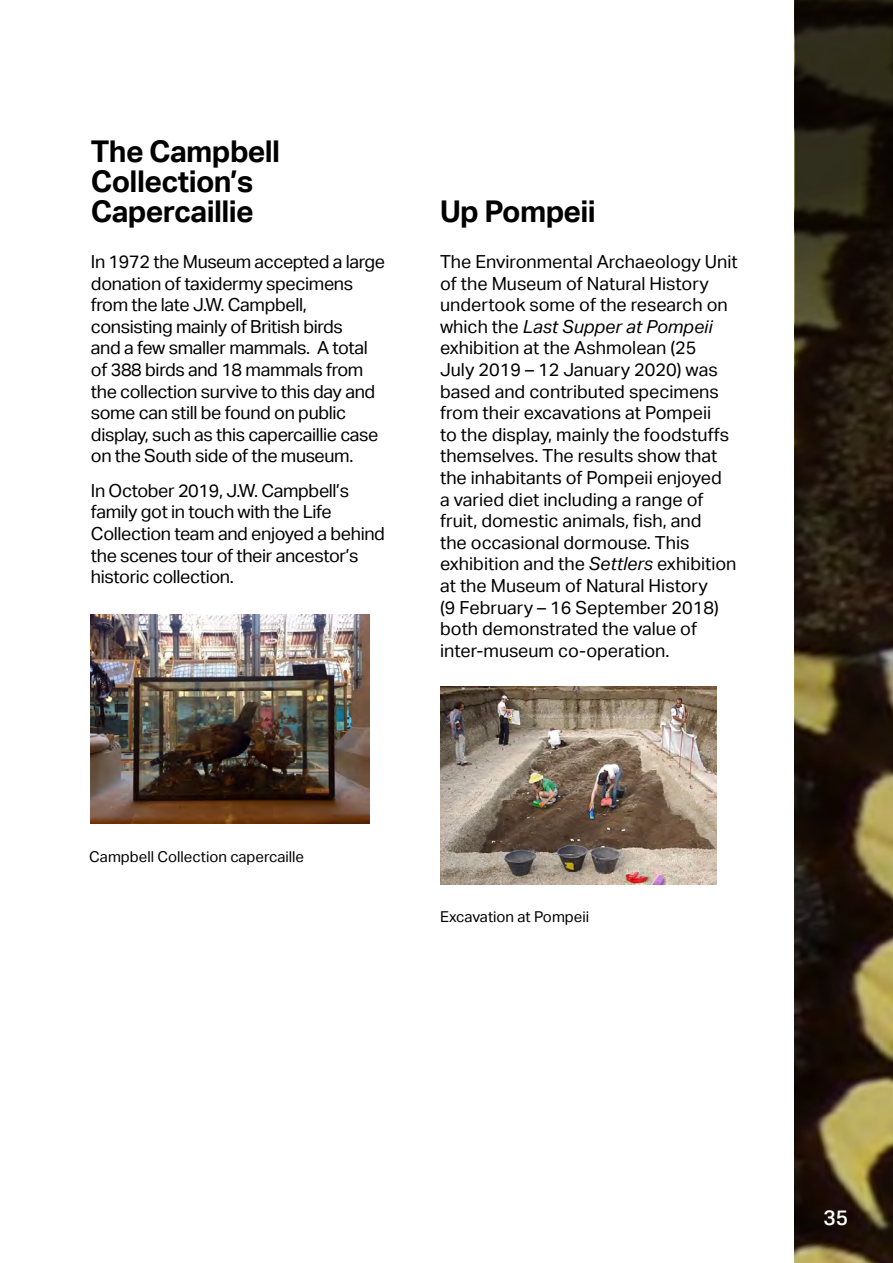
<style>
.page{position:relative;width:893px;height:1263px;background:#fff}
.page>*{position:absolute;margin:0;border:0;box-sizing:border-box;transform-origin:0 0}
.t1{font:700 30px/30px "Aktiv Grotesk";letter-spacing:-.02em;color:#000}
.t2{font:500 21px "Aktiv Grotesk";color:#fff}
.t3{font:18px/21.6px "Aktiv Grotesk";letter-spacing:-.015em;color:#000}
.t4{font:15px "Aktiv Grotesk";color:#000}
.s1{font-style:italic}
</style>
<div class="page">
<svg style="left:794px;top:0;width:99px;height:1263px;background:#342a17"></svg>
<img style="left:91px;top:614px;width:279px;height:210px">
<img style="left:440px;top:686px;width:276px;height:198px">
<p class="t1" style="left:91px;top:136px;width:191px">The Campbell<br>Collection’s<br>Capercaillie</p>
<p class="t3" style="left:91px;top:251px;width:296px">In 1972 the Museum accepted a large donation of taxidermy specimens from the late J.W. Campbell, consisting mainly of British birds<br>and a few smaller mammals. A total of 388 birds and 18 mammals from the collection survive to this day and some can still be found on public display, such as this capercaillie case on the South side of the museum.</p>
<p class="t3" style="left:91px;top:480px;width:296px">In October 2019, J.W. Campbell’s family got in touch with the Life<br>Collection team and enjoyed a behind the scenes tour of their ancestor’s historic collection.</p>
<p class="t1" style="left:440px;top:197px;width:157px">Up Pompeii</p>
<p class="t3" style="left:440px;top:251px;width:299px">The Environmental Archaeology Unit of the Museum of Natural History undertook some of the research on which the <span class="s1">Last Supper at Pompeii </span>exhibition at the Ashmolean (25<br>July 2019 – 12 January 2020) was based and contributed specimens from their excavations at Pompeii<br>to the display, mainly the foodstuffs themselves. The results show that the inhabitants of Pompeii enjoyed<br>a varied diet including a range of fruit, domestic animals, fish, and<br>the occasional dormouse. This exhibition and the <span class="s1">Settlers</span> exhibition at the Museum of Natural History<br>(9 February – 16 September 2018) both demonstrated the value of inter-museum co-operation.</p>
<p class="t4" style="left:89px;top:848px;width:216px">Campbell Collection capercaille</p>
<p class="t4" style="left:440px;top:908px;width:151px">Excavation at Pompeii</p>
<p class="t2" style="left:823px;top:1205px;width:26px">35</p>
</div>
